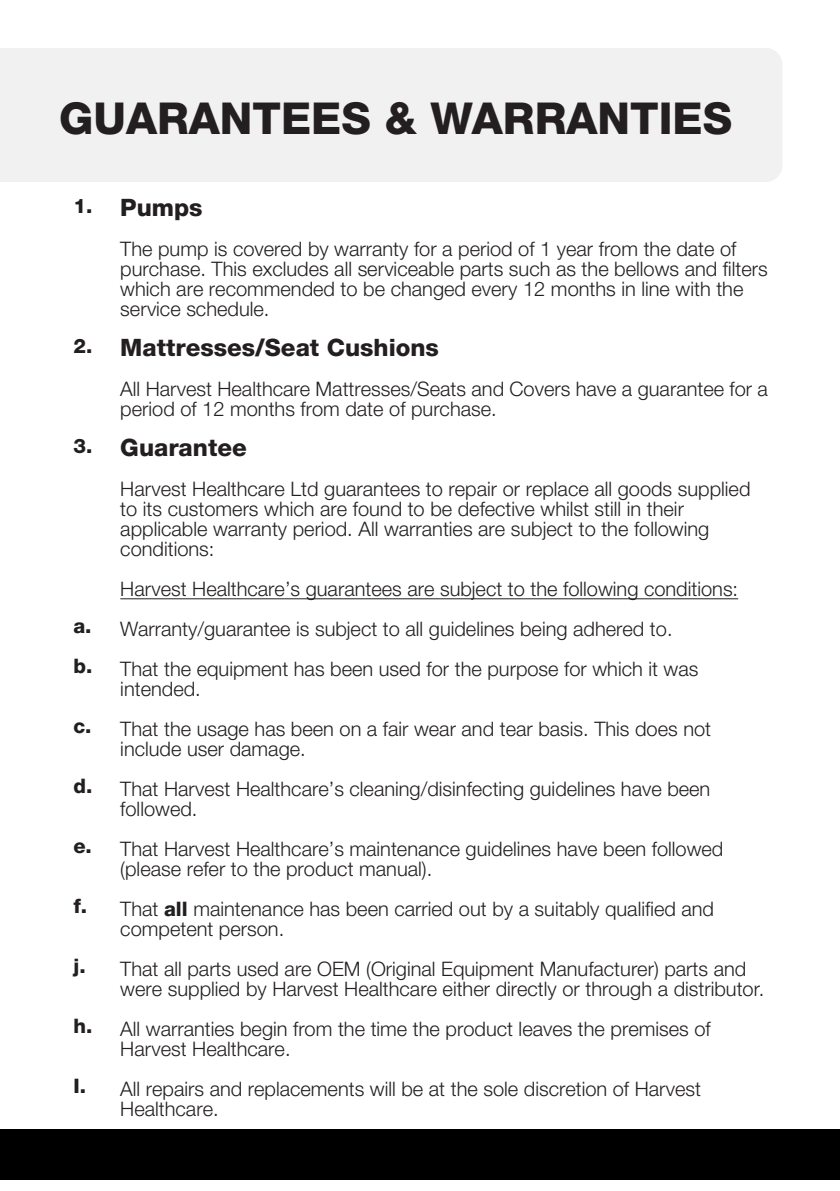
<style>
.page{position:relative;width:840px;height:1191px;background:#fff}
.page>*{position:absolute;margin:0;border:0;box-sizing:border-box;transform-origin:0 0}
.t1{font:800 44px "Helvetica Neue";color:#231f20}
.t2{font:800 24px "Helvetica Neue";color:#231f20}
.t3{font:300 20px/20px "Helvetica Neue";color:#231f20}
.t4{font:800 20px "Helvetica Neue";color:#231f20}
.s1{font-weight:800}
</style>
<div class="page">
<hr style="left:120px;top:598px;width:617px;height:1px;background:#231f20">
<div style="left:0;top:48px;width:781px;height:134px;background:#f1f1f1"></div>
<div style="left:0;top:1129px;width:839px;height:50px;background:#000"></div>
<p class="t1" style="left:59px;top:92px;width:674px">GUARANTEES &amp; WARRANTIES</p>
<p class="t1" style="left:59px;top:92px;width:626px">DISINFECTION PROCEDURE</p>
<p class="t4" style="left:73px;top:194px;width:20px">1.</p>
<p class="t4" style="left:73px;top:334px;width:20px">2.</p>
<p class="t4" style="left:73px;top:434px;width:20px">3.</p>
<p class="t4" style="left:73px;top:614px;width:20px">a.</p>
<p class="t4" style="left:73px;top:654px;width:20px">b.</p>
<p class="t4" style="left:73px;top:714px;width:20px">c.</p>
<p class="t4" style="left:73px;top:774px;width:20px">d.</p>
<p class="t4" style="left:73px;top:834px;width:20px">e.</p>
<p class="t4" style="left:73px;top:894px;width:15px">f.</p>
<p class="t4" style="left:73px;top:954px;width:14px">j.</p>
<p class="t4" style="left:73px;top:1014px;width:20px">h.</p>
<p class="t4" style="left:73px;top:1074px;width:14px">I.</p>
<p class="t2" style="left:120px;top:193px;width:84px">Pumps</p>
<p class="t3" style="left:120px;top:239px;width:648px">The pump is covered by warranty for a period of 1 year from the date of purchase. This excludes all serviceable parts such as the bellows and filters which are recommended to be changed every 12 months in line with the</p>
<p class="t3" style="left:120px;top:299px;width:150px">service schedule.</p>
<p class="t2" style="left:120px;top:333px;width:320px">Mattresses/Seat Cushions</p>
<p class="t3" style="left:120px;top:379px;width:648px">All Harvest Healthcare Mattresses/Seats and Covers have a guarantee for a period of 12 months from date of purchase.</p>
<p class="t2" style="left:120px;top:433px;width:128px">Guarantee</p>
<p class="t3" style="left:120px;top:479px;width:631px">Harvest Healthcare Ltd guarantees to repair or replace all goods supplied to its customers which are found to be defective whilst still in their applicable warranty period. All warranties are subject to the following conditions:</p>
<p class="t3" style="left:120px;top:579px;width:619px">Harvest Healthcare’s guarantees are subject to the following conditions:</p>
<p class="t3" style="left:120px;top:619px;width:553px">Warranty/guarantee is subject to all guidelines being adhered to.</p>
<p class="t3" style="left:120px;top:659px;width:579px">That the equipment has been used for the purpose for which it was intended.</p>
<p class="t3" style="left:120px;top:719px;width:592px">That the usage has been on a fair wear and tear basis. This does not include user damage.</p>
<p class="t3" style="left:120px;top:779px;width:591px">That Harvest Healthcare’s cleaning/disinfecting guidelines have been followed.</p>
<p class="t3" style="left:120px;top:839px;width:604px">That Harvest Healthcare’s maintenance guidelines have been followed (please refer to the product manual).</p>
<p class="t3" style="left:120px;top:899px;width:595px">That <span class="s1">all</span> maintenance has been carried out by a suitably qualified and competent person.</p>
<p class="t3" style="left:120px;top:959px;width:645px">That all parts used are OEM (Original Equipment Manufacturer) parts and were supplied by Harvest Healthcare either directly or through a distributor.</p>
<p class="t3" style="left:120px;top:1019px;width:591px">All warranties begin from the time the product leaves the premises of<br>Harvest Healthcare.</p>
<p class="t3" style="left:120px;top:1079px;width:582px">All repairs and replacements will be at the sole discretion of Harvest<br>Healthcare.</p>
</div>
